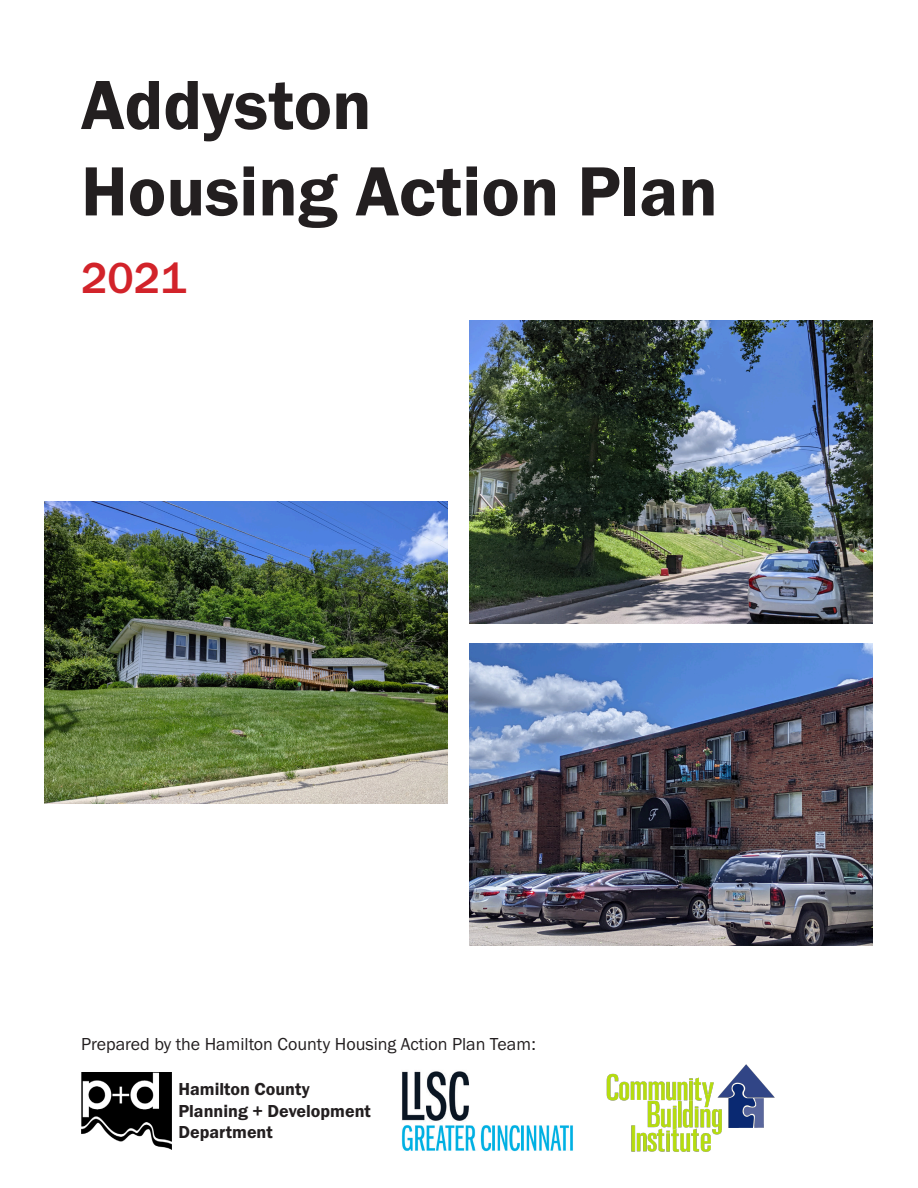
<style>
.page{position:relative;width:918px;height:1188px;background:#fff}
.page>*{position:absolute;margin:0;border:0;box-sizing:border-box;transform-origin:0 0}
.doc_title{font:72px "Franklin Gothic URW Dem";color:#231f20}
.doc_date{font:500 45px "Franklin Gothic URW";color:#d2232a}
.body_copy_in_box{font:18px "Franklin Gothic URW Boo";color:#231f20}
.table_title{font:18px/21.6px "Franklin Gothic URW Dem";color:#231f20}
</style>
<div class="page">
<img style="left:469px;top:321px;width:403px;height:302px">
<img style="left:469px;top:643px;width:403px;height:303px">
<img style="left:402px;top:1071px;width:171px;height:81px">
<img style="left:606px;top:1064px;width:169px;height:88px">
<img style="left:81px;top:1072px;width:91px;height:78px">
<img style="left:44px;top:501px;width:403px;height:303px">
<p class="doc_title" style="left:81px;top:61px;width:292px">Addyston</p>
<p class="doc_title" style="left:81px;top:147px;width:638px">Housing Action Plan</p>
<p class="doc_date" style="left:81px;top:251px;width:107px">2021</p>
<p class="body_copy_in_box" style="left:81px;top:1033px;width:456px">Prepared by the Hamilton County Housing Action Plan Team:</p>
<p class="table_title" style="left:178px;top:1078px;width:194px">Hamilton County<br>Planning + Development<br>Department</p>
</div>
